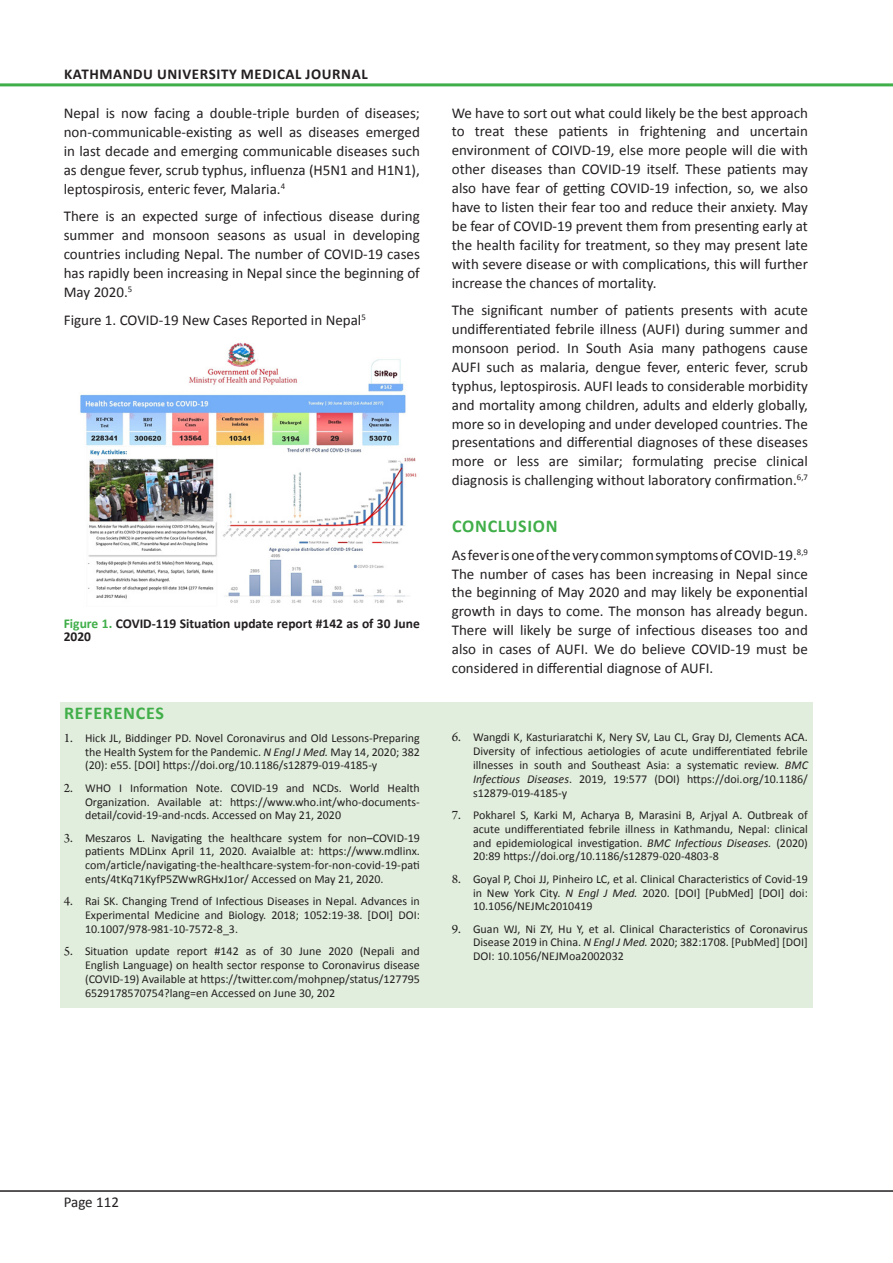
<style>
.page{position:relative;width:893px;height:1263px;background:#fff}
.page>*{position:absolute;margin:0;border:0;box-sizing:border-box;transform-origin:0 0}
.Normal_Text{font:700 18px "Calibri";letter-spacing:.04em;color:#40ae49}
.Heading_2_-_Sub_head{font:700 18px "Calibri";letter-spacing:.04em;color:#40ae49}
.Normal_Text-2{font:15px/18.9px "Calibri";color:#231f20;text-align:justify}
.Heading_2_-_Sub_head-2{font:700 15px "Calibri";letter-spacing:.04em;color:#231f20}
.Table_Figure_Legend{font:700 13.5px/13.5px "Calibri";color:#231f20}
.Refrence_Text{font:12px/13.8px "Calibri";color:#231f20;text-align:justify}
.s1{color:#40ae49}
.s2{font-family:"Arno Pro";font-size:13.5px}
.s3{font-style:italic}
</style>
<div class="page">
<hr style="left:0;top:1190px;width:893px;height:2px;background:#231f20">
<hr style="left:0;top:83px;width:893px;height:3px;background:#40ae49">
<div style="left:60px;top:702px;width:752px;height:305px;background:#e1eedd"></div>
<img style="left:80px;top:342px;width:337px;height:261px">
<p class="Heading_2_-_Sub_head-2" style="left:64px;top:64px;width:305px">KATHMANDU UNIVERSITY MEDICAL JOURNAL</p>
<p class="Normal_Text-2" style="left:64px;top:104px;width:358px">Nepal is now facing a double-triple burden of diseases; non-communicable-existing as well as diseases emerged in last decade and emerging communicable diseases such as dengue fever, scrub typhus, influenza (H5N1 and H1N1), leptospirosis, enteric fever, Malaria.<sup>4</sup></p>
<p class="Normal_Text-2" style="left:64px;top:207px;width:358px">There is an expected surge of infectious disease during summer and monsoon seasons as usual in developing countries including Nepal. The number of COVID-19 cases has rapidly been increasing in Nepal since the beginning of May 2020.<sup>5</sup></p>
<p class="Normal_Text-2" style="left:64px;top:310px;width:303px">Figure 1. COVID-19 New Cases Reported in Nepal<sup>5</sup></p>
<p class="Table_Figure_Legend" style="left:64px;top:616px;width:358px"><span class="s1">Figure 1.</span> COVID-119 Situation update report #142 as of 30 June<br>2020</p>
<p class="Heading_2_-_Sub_head" style="left:64px;top:702px;width:101px">REFERENCES</p>
<p class="Refrence_Text" style="left:85px;top:731px;width:336px;text-indent:-21px"><span class="s2">1.</span> Hick JL, Biddinger PD. Novel Coronavirus and Old Lessons-Preparing the Health System for the Pandemic. <span class="s3">N Engl J Med.</span> May 14, 2020; 382 (20): e55. [DOI] https://doi.org/10.1186/s12879-019-4185-y</p>
<p class="Refrence_Text" style="left:85px;top:781px;width:336px;text-indent:-21px"><span class="s2">2.</span> WHO I Information Note. COVID-19 and NCDs. World Health Organization. Available at: https://www.who.int/who-documents&shy;detail/covid-19-and-ncds. Accessed on May 21, 2020</p>
<p class="Refrence_Text" style="left:85px;top:831px;width:336px;text-indent:-21px"><span class="s2">3.</span> Meszaros L. Navigating the healthcare system for non–COVID-19 patients MDLinx April 11, 2020. Avaialble at: https://www.mdlinx. com/article/navigating-the-healthcare-system-for-non-covid-19-pati ents/4tKq71KyfP5ZWwRGHxJ1or/ Accessed on May 21, 2020.</p>
<p class="Refrence_Text" style="left:85px;top:894px;width:336px;text-indent:-21px"><span class="s2">4.</span> Rai SK. Changing Trend of Infectious Diseases in Nepal. Advances in Experimental Medicine and Biology. 2018; 1052:19-38. [DOI] DOI:<br>10.1007/978-981-10-7572-8_3.</p>
<p class="Refrence_Text" style="left:85px;top:944px;width:336px;text-indent:-21px"><span class="s2">5.</span> Situation update report #142 as of 30 June 2020 (Nepali and English Language) on health sector response to Coronavirus disease (COVID-19) Available at https://twitter.com/mohpnep/status/127795<br>6529178570754?lang=en Accessed on June 30, 202</p>
<p class="Normal_Text-2" style="left:452px;top:103px;width:358px">We have to sort out what could likely be the best approach to treat these patients in frightening and uncertain environment of COIVD-19, else more people will die with other diseases than COVID-19 itself. These patients may also have fear of getting COVID-19 infection, so, we also have to listen their fear too and reduce their anxiety. May be fear of COVID-19 prevent them from presenting early at the health facility for treatment, so they may present late with severe disease or with complications, this will further increase the chances of mortality.</p>
<p class="Normal_Text-2" style="left:452px;top:301px;width:358px">The significant number of patients presents with acute undifferentiated febrile illness (AUFI) during summer and monsoon period. In South Asia many pathogens cause AUFI such as malaria, dengue fever, enteric fever, scrub typhus, leptospirosis. AUFI leads to considerable morbidity and mortality among children, adults and elderly globally, more so in developing and under developed countries. The presentations and differential diagnoses of these diseases more or less are similar; formulating precise clinical diagnosis is challenging without laboratory confirmation.<sup>6,7</sup></p>
<p class="Normal_Text" style="left:452px;top:515px;width:107px">CONCLUSION</p>
<p class="Normal_Text-2" style="left:452px;top:545px;width:358px">As fever is one of the very common symptoms of COVID-19.<sup>8,9<br></sup>The number of cases has been increasing in Nepal since the beginning of May 2020 and may likely be exponential growth in days to come. The monson has already begun.<br>There will likely be surge of infectious diseases too and also in cases of AUFI. We do believe COVID-19 must be considered in differential diagnose of AUFI.</p>
<p class="Refrence_Text" style="left:473px;top:731px;width:336px;text-indent:-21px"><span class="s2">6.</span> Wangdi K, Kasturiaratchi K, Nery SV, Lau CL, Gray DJ, Clements ACA.<br>Diversity of infectious aetiologies of acute undifferentiated febrile illnesses in south and Southeast Asia: a systematic review. <span class="s3">BMC Infectious Diseases</span>. 2019, 19:577 (DOI) https://doi.org/10.1186/ s12879-019-4185-y</p>
<p class="Refrence_Text" style="left:473px;top:808px;width:336px;text-indent:-21px"><span class="s2">7.</span> Pokharel S, Karki M, Acharya B, Marasini B, Arjyal A. Outbreak of acute undifferentiated febrile illness in Kathmandu, Nepal: clinical and epidemiological investigation. <span class="s3">BMC Infectious Diseases.</span> (2020)<br>20:89 https://doi.org/10.1186/s12879-020-4803-8</p>
<p class="Refrence_Text" style="left:473px;top:872px;width:336px;text-indent:-21px"><span class="s2">8.</span> Goyal P, Choi JJ, Pinheiro LC, et al. Clinical Characteristics of Covid-19 in New York City. <span class="s3">N Engl J Med.</span> 2020. [DOI] [PubMed] [DOI] doi:<br>10.1056/NEJMc2010419</p>
<p class="Refrence_Text" style="left:473px;top:922px;width:336px;text-indent:-21px"><span class="s2">9.</span> Guan WJ, Ni ZY, Hu Y, et al. Clinical Characteristics of Coronavirus Disease 2019 in China. <span class="s3">N Engl J Med.</span> 2020; 382:1708. [PubMed] [DOI] DOI: 10.1056/NEJMoa2002032</p>
<p class="Normal_Text-2" style="left:64px;top:1193px;width:57px">Page 112</p>
</div>
